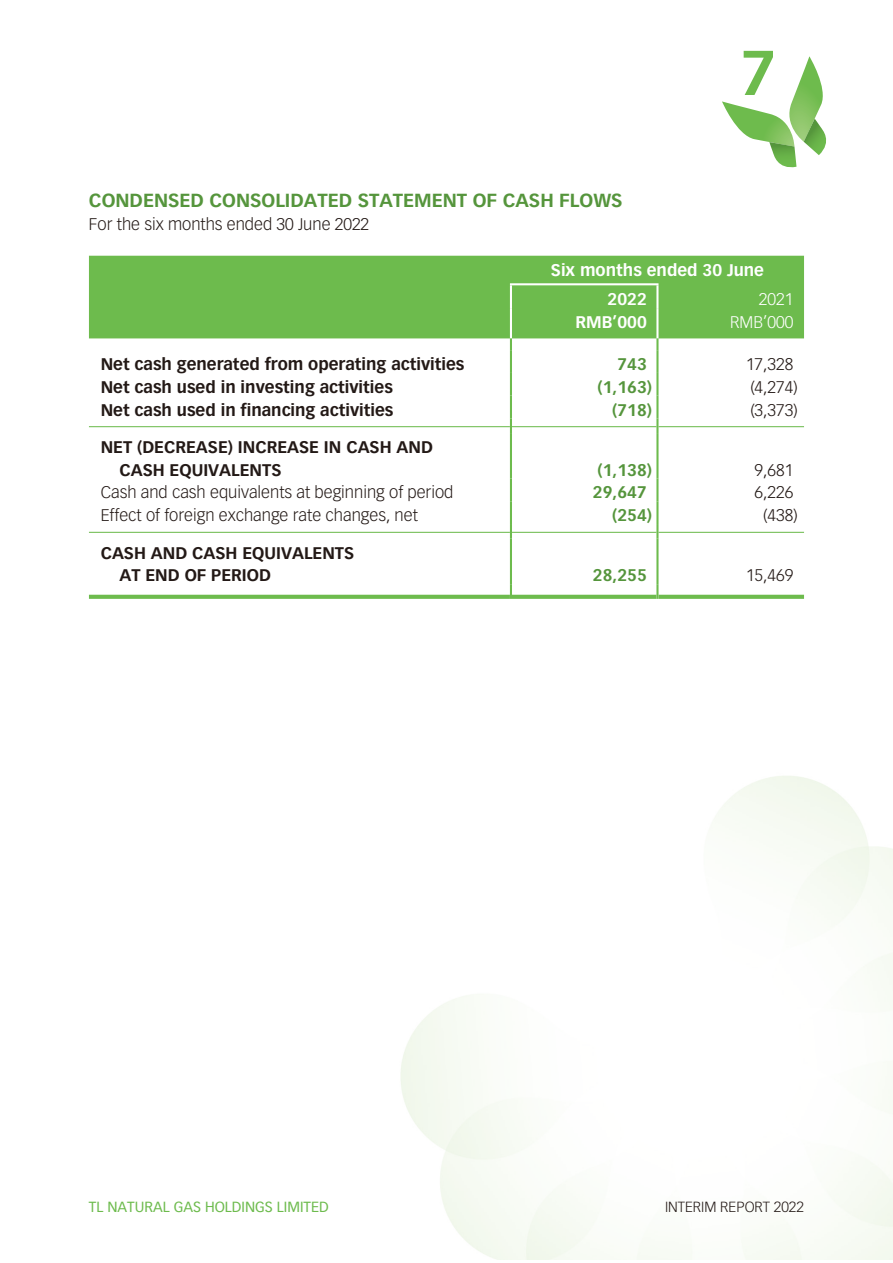
<style>
.page{position:relative;width:893px;height:1263px;background:#fff}
.page>*{position:absolute;margin:0;border:0;box-sizing:border-box;transform-origin:0 0}
.t1{font:700 61.95px "Vectora LT Std";color:#6dbb4d}
.t2{font:700 18.6px "Vectora LT Std";color:#55953c}
.t3{font:700 16.5px/22.8px "Vectora LT Std";color:#231916}
.t4{font:300 16.5px "Vectora LT Std";color:#231916}
.t5{font:700 16.5px "Vectora LT Std";color:#55953c}
.t6{font:700 16.5px/29.7px "Vectora LT Std";color:#fff}
.t7{font:300 16.5px "Vectora LT Std";color:#fff}
.t8{font:14.4px "Vectora LT Std";color:#6dbb4d}
.t9{font:300 14.4px "Vectora LT Std";color:#231916}
</style>
<div class="page">
<svg style="left:722px;top:56px;width:105px;height:112px"></svg>
<div style="left:89px;top:256px;width:715px;height:82px;background:#6dbb4d"></div>
<hr style="left:510px;top:283px;width:148px;height:2px;background:#fff">
<hr style="left:510px;top:285px;width:2px;height:23px;background:#fff">
<hr style="left:656px;top:285px;width:2px;height:23px;background:#fff">
<hr style="left:510px;top:308px;width:2px;height:30px;background:#fff">
<hr style="left:656px;top:308px;width:2px;height:30px;background:#fff">
<svg style="left:510px;top:338px;width:2px;height:12px"></svg>
<svg style="left:656px;top:338px;width:2px;height:12px"></svg>
<hr style="left:510px;top:350px;width:2px;height:23px;background:#6dbb4d">
<hr style="left:656px;top:350px;width:2px;height:23px;background:#6dbb4d">
<hr style="left:510px;top:373px;width:2px;height:23px;background:#6dbb4d">
<hr style="left:656px;top:373px;width:2px;height:23px;background:#6dbb4d">
<hr style="left:510px;top:396px;width:2px;height:22px;background:#6dbb4d">
<hr style="left:656px;top:396px;width:2px;height:22px;background:#6dbb4d">
<svg style="left:510px;top:418px;width:2px;height:15px"></svg>
<svg style="left:656px;top:418px;width:2px;height:15px"></svg>
<hr style="left:510px;top:433px;width:2px;height:46px;background:#6dbb4d">
<hr style="left:656px;top:433px;width:2px;height:46px;background:#6dbb4d">
<hr style="left:510px;top:479px;width:2px;height:22px;background:#6dbb4d">
<hr style="left:656px;top:479px;width:2px;height:22px;background:#6dbb4d">
<hr style="left:510px;top:501px;width:2px;height:23px;background:#6dbb4d">
<hr style="left:656px;top:501px;width:2px;height:23px;background:#6dbb4d">
<svg style="left:510px;top:524px;width:2px;height:15px"></svg>
<svg style="left:656px;top:524px;width:2px;height:15px"></svg>
<hr style="left:510px;top:539px;width:2px;height:45px;background:#6dbb4d">
<hr style="left:656px;top:539px;width:2px;height:45px;background:#6dbb4d">
<svg style="left:510px;top:584px;width:2px;height:15px"></svg>
<svg style="left:656px;top:584px;width:2px;height:15px"></svg>
<hr style="left:89px;top:426px;width:421px;height:1px;background:#6dbb4d">
<hr style="left:512px;top:426px;width:144px;height:1px;background:#6dbb4d">
<hr style="left:658px;top:426px;width:146px;height:1px;background:#6dbb4d">
<hr style="left:89px;top:532px;width:421px;height:1px;background:#6dbb4d">
<hr style="left:512px;top:532px;width:144px;height:1px;background:#6dbb4d">
<hr style="left:658px;top:532px;width:146px;height:1px;background:#6dbb4d">
<svg style="left:89px;top:595px;width:421px;height:4px;background:#72bd53"></svg>
<svg style="left:512px;top:595px;width:144px;height:4px"></svg>
<svg style="left:658px;top:595px;width:146px;height:4px"></svg>
<h1 class="t1" style="left:740px;top:43px;width:38px">7</h1>
<p class="t2" style="left:89px;top:192px;width:535px">CONDENSED CONSOLIDATED STATEMENT OF CASH FLOWS</p>
<p class="t4" style="left:89px;top:216px;width:282px">For the six months ended 30 June 2022</p>
<p class="t6" style="left:608px;top:256px;width:158px;text-indent:-57px">Six months ended 30 June<br>2022</p>
<p class="t7" style="left:759px;top:292px;width:36px">2021</p>
<p class="t6" style="left:575px;top:308px;width:73px">RMB’000</p>
<p class="t7" style="left:730px;top:314px;width:65px">RMB’000</p>
<p class="t3" style="left:101px;top:354px;width:365px">Net cash generated from operating activities</p>
<p class="t5" style="left:617px;top:356px;width:31px">743</p>
<p class="t4" style="left:746px;top:356px;width:49px">17,328</p>
<p class="t3" style="left:101px;top:377px;width:294px">Net cash used in investing activities</p>
<p class="t5" style="left:597px;top:379px;width:56px">(1,163)</p>
<p class="t4" style="left:750px;top:379px;width:49px">(4,274)</p>
<p class="t3" style="left:101px;top:399px;width:294px">Net cash used in financing activities</p>
<p class="t5" style="left:612px;top:402px;width:41px">(718)</p>
<p class="t4" style="left:750px;top:402px;width:49px">(3,373)</p>
<p class="t3" style="left:119px;top:437px;width:315px;text-indent:-19px">NET (DECREASE) INCREASE IN CASH AND<br>CASH EQUIVALENTS</p>
<p class="t5" style="left:597px;top:462px;width:56px">(1,138)</p>
<p class="t4" style="left:755px;top:462px;width:40px">9,681</p>
<p class="t4" style="left:101px;top:485px;width:354px">Cash and cash equivalents at beginning of period</p>
<p class="t5" style="left:593px;top:485px;width:55px">29,647</p>
<p class="t4" style="left:755px;top:485px;width:40px">6,226</p>
<p class="t4" style="left:101px;top:507px;width:319px">Effect of foreign exchange rate changes, net</p>
<p class="t5" style="left:612px;top:507px;width:41px">(254)</p>
<p class="t4" style="left:763px;top:507px;width:36px">(438)</p>
<p class="t3" style="left:119px;top:542px;width:236px;text-indent:-19px">CASH AND CASH EQUIVALENTS<br>AT END OF PERIOD</p>
<p class="t5" style="left:593px;top:568px;width:55px">28,255</p>
<p class="t4" style="left:746px;top:568px;width:49px">15,469</p>
<p class="t8" style="left:89px;top:1200px;width:241px">TL NATURAL GAS HOLDINGS LIMITED</p>
<p class="t9" style="left:665px;top:1200px;width:140px">INTERIM REPORT 2022</p>
</div>
